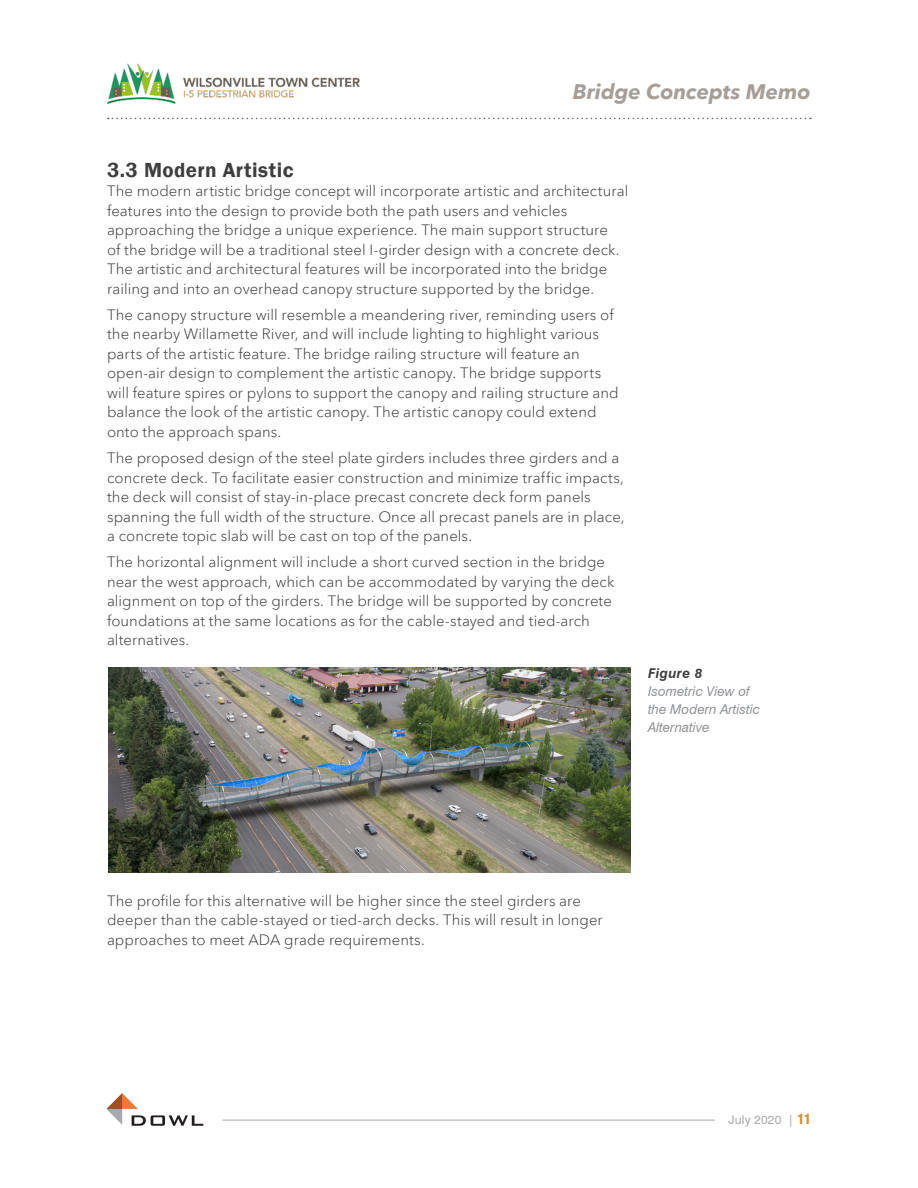
<style>
.page{position:relative;width:918px;height:1188px;background:#fff}
.page>*{position:absolute;margin:0;border:0;box-sizing:border-box;transform-origin:0 0}
.t1{font:italic 700 21px "Avenir Next LT Pro";color:#a69e97}
.Secondary_Heading{font:600 21px "Franklin Gothic";letter-spacing:.02em;color:#3e3e3f}
.Body{font:300 15px/19.5px "Avenir Next LT Pro";letter-spacing:.005em;color:#3e3e3f}
.Figure_Caption{font:italic 13.5px/18px "Swiss 721 BT";color:#939598}
.Figure_Title{font:italic 700 13.5px "Swiss 721 BT";letter-spacing:.03em;color:#3e3e3f}
.t2{font:12px "Swiss 721 BT";letter-spacing:.02em;color:#a8a9ad}
.s1{font-weight:900;font-stretch:condensed;font-size:13.5px;color:#da912c}
</style>
<div class="page">
<hr style="left:222px;top:1120px;width:519px;height:1px;background:#a8a9ad">
<div style="left:715px;top:1114px;width:96px;height:14px;background:#fff"></div>
<img style="left:108px;top:1093px;width:96px;height:33px">
<img style="left:108px;top:63px;width:252px;height:41px">
<svg style="left:108px;top:118px;width:703px;height:1px"></svg>
<img style="left:108px;top:668px;width:523px;height:205px">
<h1 class="t1" style="left:573px;top:79px;width:239px">Bridge Concepts Memo</h1>
<p class="Secondary_Heading" style="left:107px;top:157px;width:188px">3.3 Modern Artistic</p>
<p class="Body" style="left:107px;top:181px;width:523px">The modern artistic bridge concept will incorporate artistic and architectural features into the design to provide both the path users and vehicles approaching the bridge a unique experience. The main support structure<br>of the bridge will be a traditional steel I-girder design with a concrete deck.<br>The artistic and architectural features will be incorporated into the bridge railing and into an overhead canopy structure supported by the bridge.</p>
<p class="Body" style="left:107px;top:305px;width:513px">The canopy structure will resemble a meandering river, reminding users of the nearby Willamette River, and will include lighting to highlight various parts of the artistic feature. The bridge railing structure will feature an open-air design to complement the artistic canopy. The bridge supports will feature spires or pylons to support the canopy and railing structure and balance the look of the artistic canopy. The artistic canopy could extend onto the approach spans.</p>
<p class="Body" style="left:107px;top:448px;width:519px">The proposed design of the steel plate girders includes three girders and a concrete deck. To facilitate easier construction and minimize traffic impacts, the deck will consist of stay-in-place precast concrete deck form panels spanning the full width of the structure. Once all precast panels are in place, a concrete topic slab will be cast on top of the panels.</p>
<p class="Body" style="left:107px;top:552px;width:509px">The horizontal alignment will include a short curved section in the bridge near the west approach, which can be accommodated by varying the deck alignment on top of the girders. The bridge will be supported by concrete foundations at the same locations as for the cable-stayed and tied-arch alternatives.</p>
<p class="Figure_Title" style="left:648px;top:665px;width:56px">Figure 8</p>
<p class="Figure_Caption" style="left:648px;top:682px;width:114px">Isometric View of the Modern Artistic<br>Alternative</p>
<p class="Body" style="left:107px;top:891px;width:497px">The profile for this alternative will be higher since the steel girders are deeper than the cable-stayed or tied-arch decks. This will result in longer approaches to meet ADA grade requirements.</p>
<p class="t2" style="left:729px;top:1113px;width:84px">July 2020 | <span class="s1">11</span></p>
</div>
